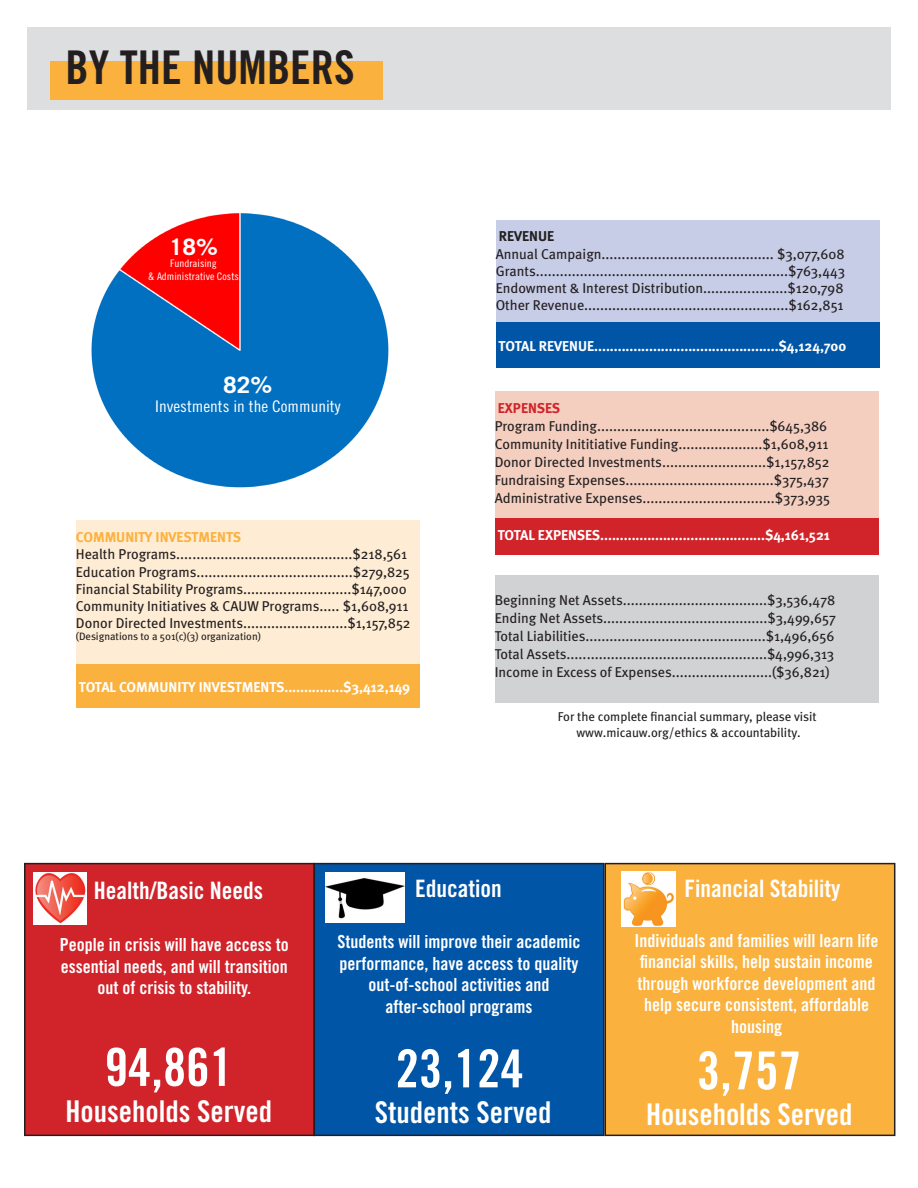
<style>
.page{position:relative;width:918px;height:1188px;background:#fff}
.page>*{position:absolute;margin:0;border:0;box-sizing:border-box;transform-origin:0 0}
.t1{font:52.5px "Trade Gothic LT Std Bd Cn 20";color:#fff}
.t2{font:46.5px "Trade Gothic LT Std Bd Cn 20";color:#231f20}
.t3{font:30px "Trade Gothic LT Std Bd Cn 20";color:#fff}
.t4{font:24px "Trade Gothic LT Std Bd Cn 20";color:#fff}
.t5{font:700 22.65px "Trade Gothic";color:#fff;scale:1.08 1}
.t6{font:18px/21.6px "Trade Gothic LT Std Bd Cn 20";color:#fff;text-align:center}
.t7{font:16.05px "Trade Gothic Cond Eighteen";color:#fff;scale:1.08 1}
.t8{font:14.25px/18px "Meta";color:#231f20}
.t9{font:700 14.25px "Meta";color:#fff}
.t10{font:700 14.25px "Meta";color:#fbb13d}
.t11{font:700 14.25px "Meta";color:#d1232a}
.t12{font:700 14.25px "Meta";color:#231f20}
.t13{font:12.75px "Meta";color:#231f20}
.t14{font:10.65px "Meta";color:#231f20}
.t15{font:10.35px "Trade Gothic Cond Eighteen";color:#fff;scale:1.08 1}
</style>
<div class="page">
<div style="left:27px;top:27px;width:864px;height:83px;background:#dddee0"></div>
<div style="left:50px;top:61px;width:333px;height:39px;background:#fbb13d"></div>
<div style="left:496px;top:220px;width:383px;height:103px;background:#c7cde7"></div>
<div style="left:496px;top:323px;width:383px;height:45px;background:#0155a7"></div>
<div style="left:495px;top:391px;width:384px;height:128px;background:#f4cfc0"></div>
<div style="left:495px;top:518px;width:384px;height:37px;background:#d1232a"></div>
<div style="left:76px;top:520px;width:344px;height:145px;background:#feedd4"></div>
<div style="left:76px;top:665px;width:344px;height:43px;background:#fbb13d"></div>
<img style="left:91px;top:213px;width:298px;height:275px">
<div style="left:25px;top:864px;width:289px;height:271px;background:#d1232a"></div>
<div style="left:24px;top:863px;width:291px;height:273px;border:2px solid #231f20"></div>
<div style="left:314px;top:864px;width:290px;height:271px;background:#0155a7"></div>
<div style="left:314px;top:863px;width:291px;height:273px;border:2px solid #231f20"></div>
<div style="left:605px;top:864px;width:290px;height:271px;background:#fbb13d"></div>
<div style="left:605px;top:863px;width:290px;height:273px;border:2px solid #231f20"></div>
<img style="left:33px;top:873px;width:53px;height:51px">
<img style="left:326px;top:873px;width:79px;height:50px">
<img style="left:621px;top:871px;width:54px;height:55px">
<div style="left:495px;top:576px;width:384px;height:127px;background:#d1d2d4"></div>
<p class="t2" style="left:66px;top:39px;width:291px">BY THE NUMBERS</p>
<p class="t5" style="left:169px;top:233px;width:47px">18%</p>
<p class="t15" style="left:170px;top:258px;width:45px">Fundraising</p>
<p class="t15" style="left:148px;top:270px;width:85px">&amp; Administrative Costs</p>
<p class="t5" style="left:223px;top:371px;width:47px">82%</p>
<p class="t7" style="left:155px;top:397px;width:173px">Investments in the Community</p>
<p class="t12" style="left:499px;top:228px;width:57px">REVENUE</p>
<p class="t8" style="left:496px;top:245px;width:350px">Annual Campaign........................................... $3,077,608</p>
<p class="t8" style="left:496px;top:262px;width:351px">Grants...............................................................$763,443</p>
<p class="t8" style="left:496px;top:279px;width:349px">Endowment &amp; Interest Distribution.....................$120,798</p>
<p class="t8" style="left:496px;top:296px;width:349px">Other Revenue...................................................$162,851</p>
<p class="t9" style="left:499px;top:338px;width:349px">TOTAL REVENUE...............................................$4,124,700</p>
<p class="t11" style="left:498px;top:400px;width:64px">EXPENSES</p>
<p class="t8" style="left:495px;top:417px;width:337px">Program Funding...........................................$645,386<br>Community Inititiative Funding.....................$1,608,911<br>Donor Directed Investments..........................$1,157,852<br>Fundraising Expenses.....................................$375,437<br>Administrative Expenses.................................$373,935</p>
<p class="t10" style="left:76px;top:529px;width:167px">COMMUNITY INVESTMENTS</p>
<p class="t9" style="left:498px;top:527px;width:334px">TOTAL EXPENSES..........................................$4,161,521</p>
<p class="t8" style="left:76px;top:545px;width:333px">Health Programs............................................$218,561</p>
<p class="t8" style="left:76px;top:563px;width:335px">Education Programs.......................................$279,825</p>
<p class="t8" style="left:76px;top:580px;width:332px">Financial Stability Programs...........................$147,000</p>
<p class="t8" style="left:76px;top:597px;width:334px">Community Initiatives &amp; CAUW Programs..... $1,608,911</p>
<p class="t8" style="left:76px;top:614px;width:336px">Donor Directed Investments..........................$1,157,852</p>
<p class="t14" style="left:76px;top:631px;width:187px">(Designations to a 501(c)(3) organization)</p>
<p class="t9" style="left:79px;top:679px;width:333px">TOTAL COMMUNITY INVESTMENTS...............$3,412,149</p>
<p class="t8" style="left:495px;top:591px;width:342px">Beginning Net Assets....................................$3,536,478</p>
<p class="t8" style="left:495px;top:609px;width:343px">Ending Net Assets.........................................$3,499,657</p>
<p class="t8" style="left:495px;top:627px;width:341px">Total Liabilities.............................................$1,496,656</p>
<p class="t8" style="left:495px;top:645px;width:341px">Total Assets..................................................$4,996,313</p>
<p class="t8" style="left:495px;top:663px;width:337px">Income in Excess of Expenses.........................($36,821)</p>
<p class="t13" style="left:558px;top:709px;width:260px">For the complete financial summary, please visit</p>
<p class="t13" style="left:576px;top:725px;width:226px">www.micauw.org/ethics &amp; accountability.</p>
<p class="t4" style="left:94px;top:875px;width:171px">Health/Basic Needs</p>
<p class="t4" style="left:415px;top:874px;width:88px">Education</p>
<p class="t4" style="left:685px;top:874px;width:157px">Financial Stability</p>
<p class="t6" style="left:338px;top:931px;width:244px">Students will improve their academic performance, have access to quality out-of-school activities and</p>
<p class="t6" style="left:386px;top:996px;width:148px">after-school programs</p>
<p class="t1" style="left:396px;top:1037px;width:130px">23,124</p>
<p class="t3" style="left:375px;top:1094px;width:178px">Students Served</p>
<p class="t6" style="left:635px;top:929px;width:245px">Individuals and families will learn life financial skills, help sustain income through workforce development and help secure consistent, affordable housing</p>
<p class="t6" style="left:60px;top:934px;width:230px">People in crisis will have access to</p>
<p class="t6" style="left:61px;top:955px;width:228px">essential needs, and will transition</p>
<p class="t6" style="left:97px;top:977px;width:155px">out of crisis to stability.</p>
<p class="t1" style="left:105px;top:1035px;width:130px">94,861</p>
<p class="t3" style="left:66px;top:1093px;width:208px">Households Served</p>
<p class="t1" style="left:697px;top:1039px;width:106px">3,757</p>
<p class="t3" style="left:646px;top:1096px;width:208px">Households Served</p>
</div>
